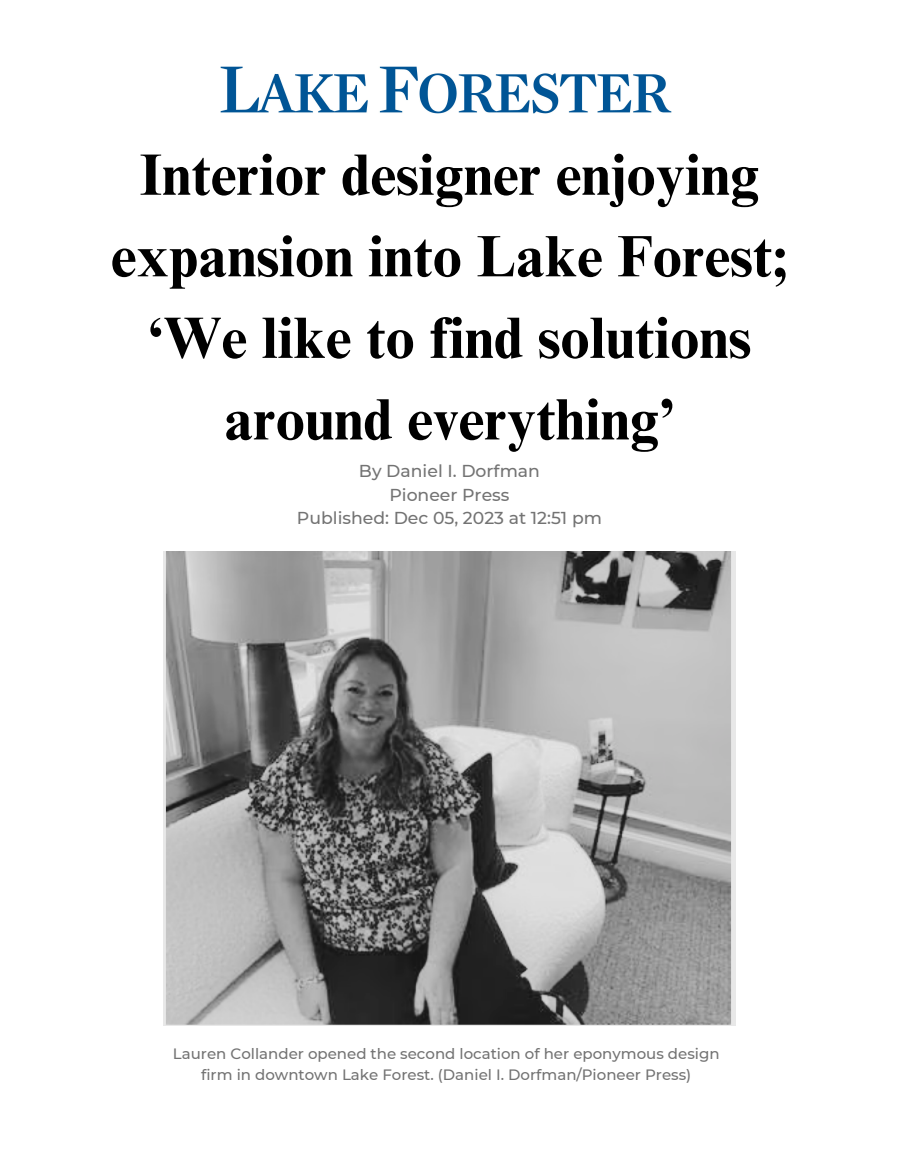
<style>
.page{position:relative;width:899px;height:1152px;background:#fff}
.page>*{position:absolute;margin:0;border:0;box-sizing:border-box;transform-origin:0 0}
.t1{font:700 58.5px/81.6px "Times NRMT Pro";color:#000;text-align:center}
.t2{font:500 17.25px "Montserrat";color:#737373}
.t3{font:500 15px/20.9px "Montserrat";color:#737373;text-align:center}
</style>
<div class="page">
<img style="left:164px;top:552px;width:571px;height:474px">
<img style="left:221px;top:67px;width:450px;height:46px">
<p class="t1" style="left:111px;top:141px;width:679px">Interior designer enjoying expansion into Lake Forest; ‘We like to find solutions around everything’</p>
<p class="t2" style="left:359px;top:460px;width:182px">By Daniel I. Dorfman</p>
<p class="t2" style="left:389px;top:484px;width:122px">Pioneer Press</p>
<p class="t2" style="left:297px;top:508px;width:306px">Published: Dec 05, 2023 at 12:51 pm</p>
<p class="t3" style="left:173px;top:1043px;width:548px">Lauren Collander opened the second location of her eponymous design firm in downtown Lake Forest. (Daniel I. Dorfman/Pioneer Press)</p>
</div>
